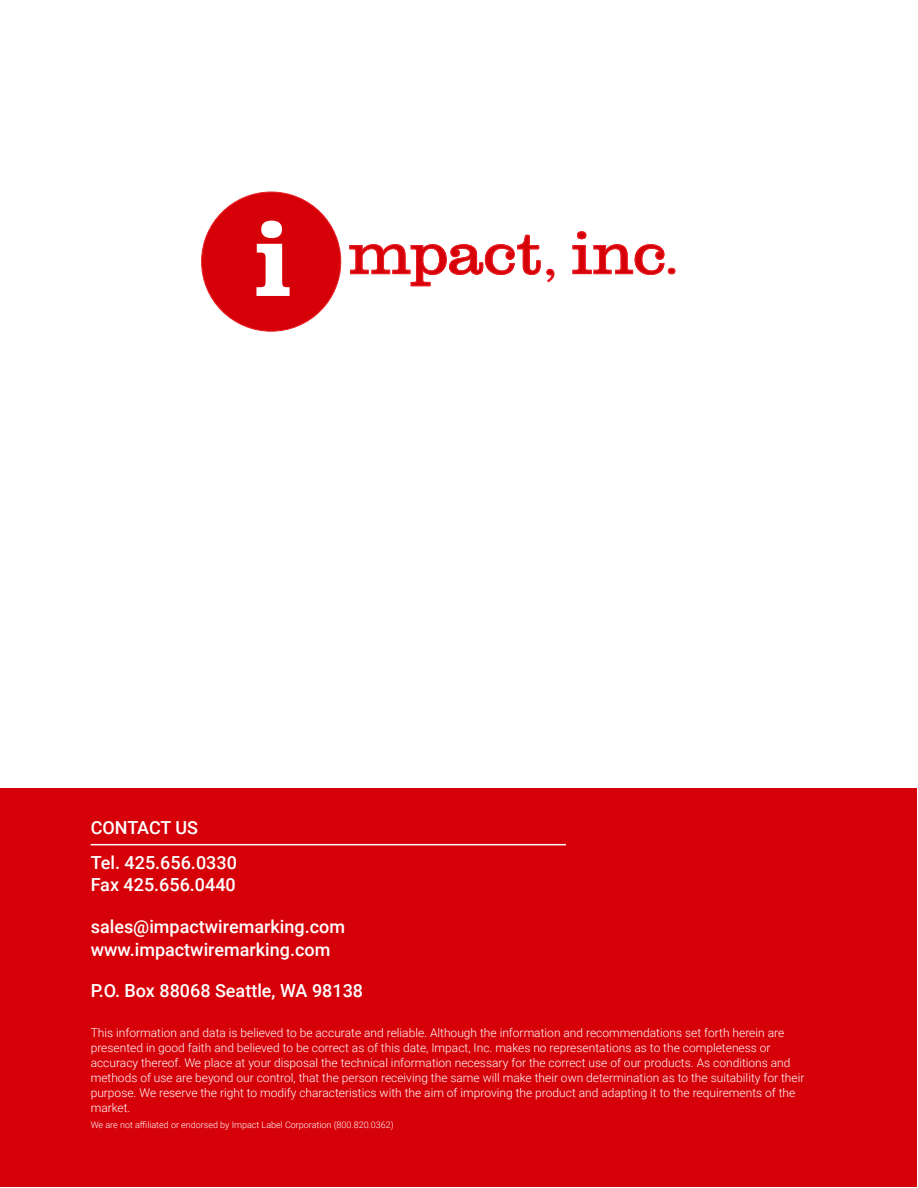
<style>
.page{position:relative;width:918px;height:1188px;background:#fff}
.page>*{position:absolute;margin:0;border:0;box-sizing:border-box;transform-origin:0 0}
.t1{font:500 18px "Roboto";color:#fff}
.t2{font:300 12px/15px "Roboto";color:#fff}
.Body{font:300 9px "Roboto";color:#fff}
</style>
<div class="page">
<div style="left:1px;top:788px;width:916px;height:399px;background:#d60008"></div>
<hr style="left:91px;top:844px;width:475px;height:1px;background:#fff">
<div style="left:202px;top:192px;width:139px;height:139px;background:#d60008;border-radius:50%"></div>
<svg style="left:256px;top:221px;width:34px;height:75px"></svg>
<svg style="left:350px;top:235px;width:190px;height:51px"></svg>
<svg style="left:547px;top:269px;width:7px;height:13px"></svg>
<svg style="left:573px;top:232px;width:102px;height:43px"></svg>
<p class="t1" style="left:91px;top:815px;width:109px">CONTACT US</p>
<p class="t1" style="left:91px;top:850px;width:148px">Tel. 425.656.0330</p>
<p class="t1" style="left:91px;top:872px;width:147px">Fax 425.656.0440</p>
<p class="t1" style="left:91px;top:914px;width:256px">sales@impactwiremarking.com</p>
<p class="t1" style="left:91px;top:937px;width:241px">www.impactwiremarking.com</p>
<p class="t1" style="left:91px;top:978px;width:274px">P.O. Box 88068 Seattle, WA 98138</p>
<p class="t2" style="left:91px;top:1025px;width:715px">This information and data is believed to be accurate and reliable. Although the information and recommendations set forth herein are presented in good faith and believed to be correct as of this date, Impact, Inc. makes no representations as to the completeness or accuracy thereof. We place at your disposal the technical information necessary for the correct use of our products. As conditions and methods of use are beyond our control, that the person receiving the same will make their own determination as to the suitability for their purpose. We reserve the right to modify characteristics with the aim of improving the product and adapting it to the requirements of the market.</p>
<p class="Body" style="left:91px;top:1119px;width:304px">We are not affiliated or endorsed by Impact Label Corporation (800.820.0362)</p>
</div>
